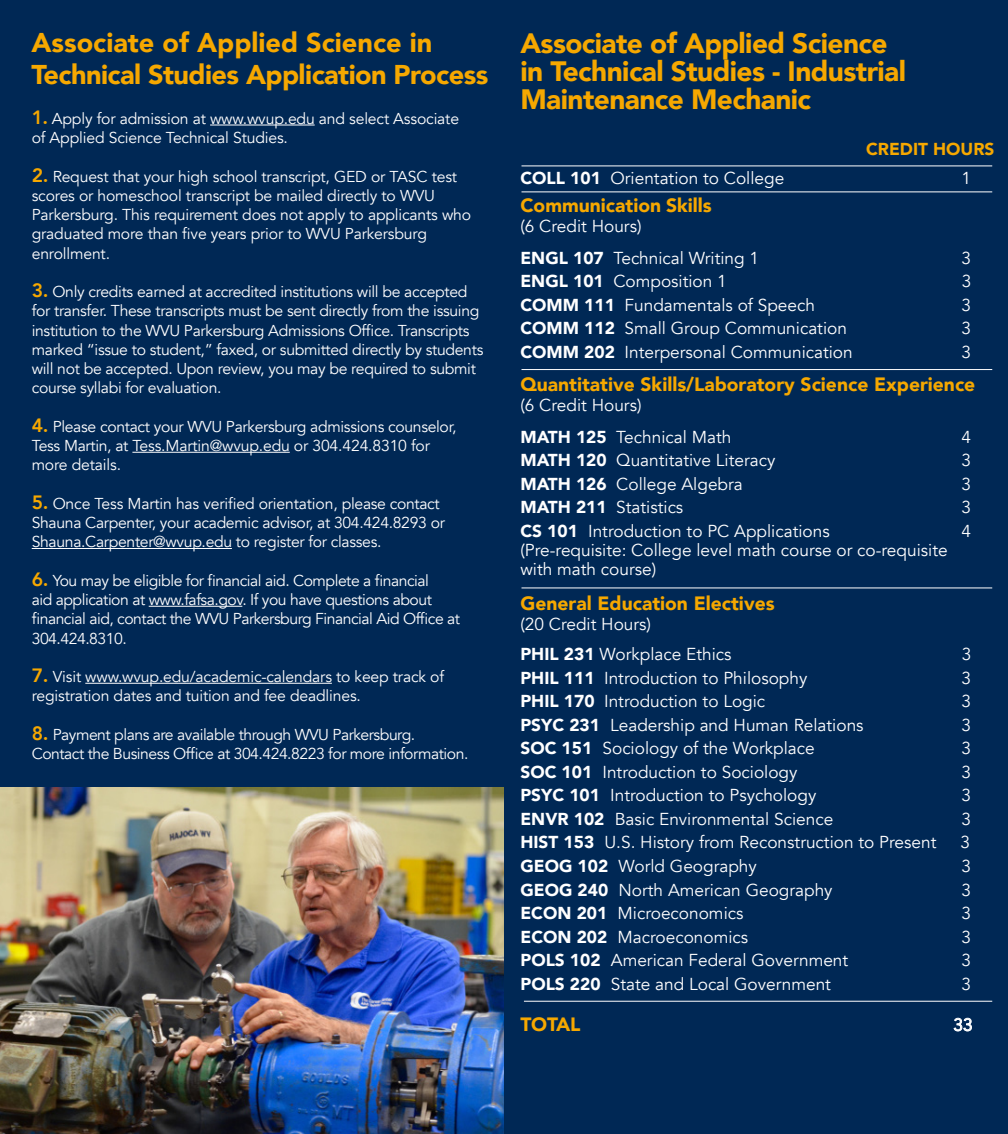
<style>
.page{position:relative;width:1008px;height:1134px;background:#002855}
.page>*{position:absolute;margin:0;border:0;box-sizing:border-box;transform-origin:0 0}
.t1{font:900 28px/28px "Avenir";letter-spacing:-.02em;color:#f6a800}
.t2{font:900 27.12px/31.5px "Avenir";letter-spacing:-.02em;color:#f6a800}
.t3{font:900 19.25px "Avenir";color:#f6a800}
.t4{font:17.32px/32.2px "Avenir";color:#fff}
.t5{font:900 17.32px "Avenir";color:#f6a800}
.t6{font:15.75px/19.2px "Avenir";letter-spacing:-.02em;color:#fff}
.s1{font-weight:800;font-size:19.25px;color:#f6a800}
.s2{font-weight:900}
</style>
<div class="page">
<svg style="left:953px;top:1017px;width:19px;height:15px"></svg>
<hr style="left:210px;top:125px;width:105px;height:1px;background:#fff">
<hr style="left:132px;top:452px;width:158px;height:1px;background:#fff">
<hr style="left:32px;top:548px;width:200px;height:1px;background:#fff">
<hr style="left:149px;top:606px;width:93px;height:1px;background:#fff">
<hr style="left:85px;top:683px;width:247px;height:1px;background:#fff">
<hr style="left:524px;top:1001px;width:468px;height:1px;background:#fff">
<hr style="left:522px;top:191px;width:470px;height:1px;background:#fff">
<hr style="left:522px;top:165px;width:470px;height:1px;background:#fff">
<hr style="left:522px;top:369px;width:470px;height:1px;background:#fff">
<hr style="left:522px;top:588px;width:470px;height:1px;background:#fff">
<img style="left:0;top:788px;width:504px;height:346px">
<h2 class="t2" style="left:32px;top:26px;width:458px">Associate of Applied Science in<br>Technical Studies Application Process</h2>
<p class="t6" style="left:32px;top:109px;width:429px"><span class="s1">1.</span> Apply for admission at www.wvup.edu and select Associate of Applied Science Technical Studies.</p>
<p class="t6" style="left:32px;top:167px;width:441px"><span class="s1">2.</span> Request that your high school transcript, GED or TASC test scores or homeschool transcript be mailed directly to WVU Parkersburg. This requirement does not apply to applicants who graduated more than five years prior to WVU Parkersburg enrollment.</p>
<p class="t6" style="left:32px;top:282px;width:453px"><span class="s1">3.</span> Only credits earned at accredited institutions will be accepted for transfer. These transcripts must be sent directly from the issuing institution to the WVU Parkersburg Admissions Office. Transcripts marked “issue to student,” faxed, or submitted directly by students will not be accepted. Upon review, you may be required to submit course syllabi for evaluation.</p>
<p class="t6" style="left:32px;top:417px;width:426px"><span class="s1">4.</span> Please contact your WVU Parkersburg admissions counselor,<br>Tess Martin, at Tess.Martin@wvup.edu or 304.424.8310 for more details.</p>
<p class="t6" style="left:32px;top:494px;width:415px"><span class="s1">5.</span> Once Tess Martin has verified orientation, please contact<br>Shauna Carpenter, your academic advisor, at 304.424.8293 or<br>Shauna.Carpenter@wvup.edu to register for classes.</p>
<p class="t6" style="left:32px;top:571px;width:430px"><span class="s1">6.</span> You may be eligible for financial aid. Complete a financial<br>aid application at www.fafsa.gov. If you have questions about financial aid, contact the WVU Parkersburg Financial Aid Office at 304.424.8310.</p>
<p class="t6" style="left:32px;top:667px;width:414px"><span class="s1">7.</span> Visit www.wvup.edu/academic-calendars to keep track of registration dates and tuition and fee deadlines.</p>
<p class="t6" style="left:32px;top:725px;width:438px"><span class="s1">8.</span> Payment plans are available through WVU Parkersburg.<br>Contact the Business Office at 304.424.8223 for more information.</p>
<h1 class="t1" style="left:520px;top:29px;width:387px">Associate of Applied Science in Technical Studies - Industrial<br>Maintenance Mechanic</h1>
<p class="t5" style="left:866px;top:134px;width:130px">CREDIT HOURS</p>
<p class="t4" style="left:520px;top:163px;width:265px"><span class="s2">COLL 101</span> Orientation to College</p>
<p class="t4" style="left:961px;top:163px;width:11px">1</p>
<p class="t3" style="left:520px;top:189px;width:193px">Communication Skills</p>
<p class="t4" style="left:520px;top:210px;width:240px">(6 Credit Hours)<br><span class="s2">ENGL 107</span> Technical Writing 1</p>
<p class="t4" style="left:961px;top:242px;width:11px">3</p>
<p class="t4" style="left:520px;top:266px;width:208px"><span class="s2">ENGL 101</span> Composition 1</p>
<p class="t4" style="left:962px;top:266px;width:11px">3</p>
<p class="t4" style="left:520px;top:289px;width:296px"><span class="s2">COMM 111</span> Fundamentals of Speech</p>
<p class="t4" style="left:961px;top:289px;width:11px">3</p>
<p class="t4" style="left:520px;top:313px;width:328px"><span class="s2">COMM 112</span> Small Group Communication</p>
<p class="t4" style="left:961px;top:313px;width:11px">3</p>
<p class="t4" style="left:520px;top:336px;width:334px"><span class="s2">COMM 202</span> Interpersonal Communication</p>
<p class="t4" style="left:961px;top:336px;width:11px">3</p>
<p class="t3" style="left:520px;top:368px;width:456px">Quantitative Skills/Laboratory Science Experience</p>
<p class="t4" style="left:520px;top:389px;width:212px">(6 Credit Hours)<br><span class="s2">MATH 125</span> Technical Math</p>
<p class="t4" style="left:961px;top:421px;width:11px">4</p>
<p class="t4" style="left:520px;top:445px;width:256px"><span class="s2">MATH 120</span> Quantitative Literacy</p>
<p class="t4" style="left:961px;top:445px;width:11px">3</p>
<p class="t4" style="left:520px;top:468px;width:224px"><span class="s2">MATH 126</span> College Algebra</p>
<p class="t4" style="left:961px;top:468px;width:11px">3</p>
<p class="t4" style="left:520px;top:492px;width:164px"><span class="s2">MATH 211</span> Statistics</p>
<p class="t4" style="left:961px;top:492px;width:11px">3</p>
<p class="t4" style="left:520px;top:515px;width:311px"><span class="s2">CS 101</span> Introduction to PC Applications</p>
<p class="t4" style="left:961px;top:515px;width:11px">4</p>
<p class="t4" style="left:520px;top:541px;width:429px;line-height:19.2px">(Pre-requisite: College level math course or co-requisite with math course)</p>
<p class="t3" style="left:520px;top:587px;width:256px">General Education Electives</p>
<p class="t4" style="left:520px;top:609px;width:213px;line-height:30.4px">(20 Credit Hours)<br><span class="s2">PHIL 231</span> Workplace Ethics</p>
<p class="t4" style="left:962px;top:638px;width:11px">3</p>
<p class="t4" style="left:520px;top:662px;width:288px"><span class="s2">PHIL 111</span> Introduction to Philosophy</p>
<p class="t4" style="left:961px;top:662px;width:11px">3</p>
<p class="t4" style="left:520px;top:686px;width:246px"><span class="s2">PHIL 170</span> Introduction to Logic</p>
<p class="t4" style="left:961px;top:686px;width:11px">3</p>
<p class="t4" style="left:520px;top:709px;width:345px"><span class="s2">PSYC 231</span> Leadership and Human Relations</p>
<p class="t4" style="left:961px;top:709px;width:11px">3</p>
<p class="t4" style="left:520px;top:733px;width:296px"><span class="s2">SOC 151</span> Sociology of the Workplace</p>
<p class="t4" style="left:961px;top:733px;width:11px">3</p>
<p class="t4" style="left:520px;top:756px;width:279px"><span class="s2">SOC 101</span> Introduction to Sociology</p>
<p class="t4" style="left:961px;top:756px;width:11px">3</p>
<p class="t4" style="left:520px;top:780px;width:297px"><span class="s2">PSYC 101</span> Introduction to Psychology</p>
<p class="t4" style="left:961px;top:780px;width:11px">3</p>
<p class="t4" style="left:520px;top:803px;width:314px"><span class="s2">ENVR 102</span> Basic Environmental Science</p>
<p class="t4" style="left:961px;top:803px;width:11px">3</p>
<p class="t4" style="left:520px;top:827px;width:417px"><span class="s2">HIST 153</span> U.S. History from Reconstruction to Present</p>
<p class="t4" style="left:960px;top:827px;width:11px">3</p>
<p class="t4" style="left:520px;top:850px;width:238px"><span class="s2">GEOG 102</span> World Geography</p>
<p class="t4" style="left:961px;top:850px;width:11px">3</p>
<p class="t4" style="left:520px;top:874px;width:314px"><span class="s2">GEOG 240</span> North American Geography</p>
<p class="t4" style="left:961px;top:874px;width:11px">3</p>
<p class="t4" style="left:520px;top:897px;width:225px"><span class="s2">ECON 201</span> Microeconomics</p>
<p class="t4" style="left:961px;top:897px;width:11px">3</p>
<p class="t4" style="left:520px;top:921px;width:229px"><span class="s2">ECON 202</span> Macroeconomics</p>
<p class="t4" style="left:961px;top:921px;width:11px">3</p>
<p class="t4" style="left:520px;top:944px;width:329px"><span class="s2">POLS 102</span> American Federal Government</p>
<p class="t4" style="left:961px;top:944px;width:11px">3</p>
<p class="t4" style="left:520px;top:968px;width:312px"><span class="s2">POLS 220</span> State and Local Government</p>
<p class="t4" style="left:961px;top:968px;width:11px">3</p>
<p class="t3" style="left:520px;top:1007px;width:62px">TOTAL</p>
<p class="t4" style="left:954px;top:1009px;width:21px">33</p>
</div>
